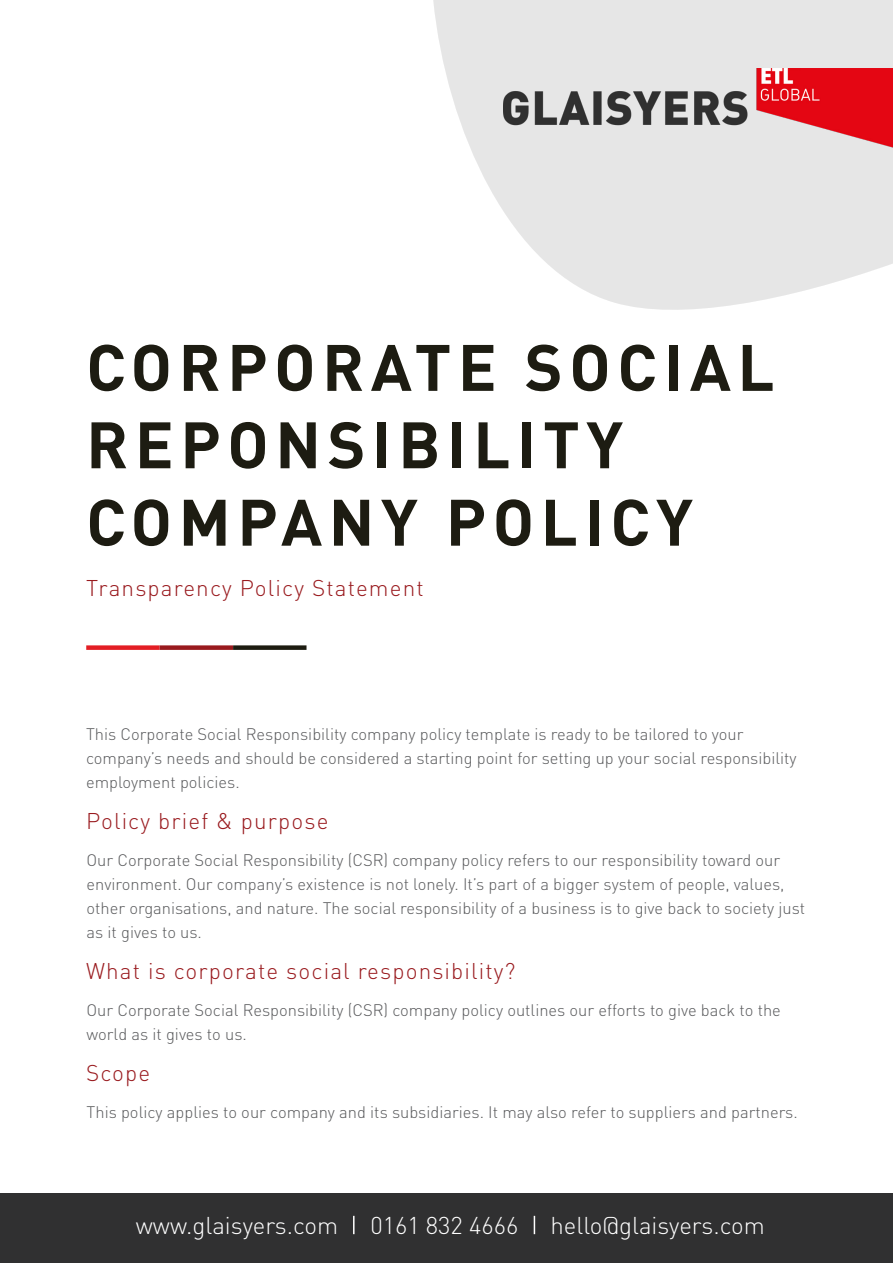
<style>
.page{position:relative;width:893px;height:1263px;background:#fff}
.page>*{position:absolute;margin:0;border:0;box-sizing:border-box;transform-origin:0 0}
.t1{font:700 64.5px/77.4px "DIN Pro";letter-spacing:.1em;color:#1d1c12}
.Body_Text_White{font:300 24px "DIN Pro";color:#fff}
.t2{font:300 22.5px "DIN Pro";letter-spacing:.05em;color:#991a1e}
.Small_text{font:300 16.5px/24px "DIN Pro";color:#57585a}
</style>
<div class="page">
<svg style="left:433px;top:0;width:460px;height:310px;fill:#e6e6e6"></svg>
<img style="left:503px;top:69px;width:390px;height:78px">
<div style="left:0;top:1194px;width:893px;height:69px;background:#303031"></div>
<svg style="left:353px;top:1216px;width:2px;height:18px"></svg>
<svg style="left:534px;top:1216px;width:1px;height:18px"></svg>
<div style="left:86px;top:645px;width:74px;height:5px;background:#e31e24"></div>
<div style="left:160px;top:645px;width:73px;height:5px;background:#991a1e"></div>
<div style="left:233px;top:645px;width:73px;height:5px;background:#1d1c11"></div>
<p class="t1" style="left:86px;top:326px;width:690px">CORPORATE SOCIAL<br>REPONSIBILITY<br>COMPANY POLICY</p>
<p class="t2" style="left:86px;top:573px;width:339px">Transparency Policy Statement</p>
<p class="Small_text" style="left:86px;top:721px;width:712px">This Corporate Social Responsibility company policy template is ready to be tailored to your company’s needs and should be considered a starting point for setting up your social responsibility employment policies.</p>
<p class="t2" style="left:86px;top:806px;width:244px">Policy brief &amp; purpose</p>
<p class="Small_text" style="left:87px;top:847px;width:720px">Our Corporate Social Responsibility (CSR) company policy refers to our responsibility toward our environment. Our company’s existence is not lonely. It’s part of a bigger system of people, values, other organisations, and nature. The social responsibility of a business is to give back to society just as it gives to us.</p>
<p class="t2" style="left:86px;top:955px;width:431px">What is corporate social responsibility?</p>
<p class="Small_text" style="left:87px;top:997px;width:696px">Our Corporate Social Responsibility (CSR) company policy outlines our efforts to give back to the world as it gives to us.</p>
<p class="t2" style="left:86px;top:1057px;width:66px">Scope</p>
<p class="Small_text" style="left:87px;top:1099px;width:713px">This policy applies to our company and its subsidiaries. It may also refer to suppliers and partners.</p>
<p class="Body_Text_White" style="left:136px;top:1209px;width:204px">www.glaisyers.com</p>
<p class="Body_Text_White" style="left:370px;top:1209px;width:149px">0161 832 4666</p>
<p class="Body_Text_White" style="left:550px;top:1209px;width:216px">hello@glaisyers.com</p>
</div>
